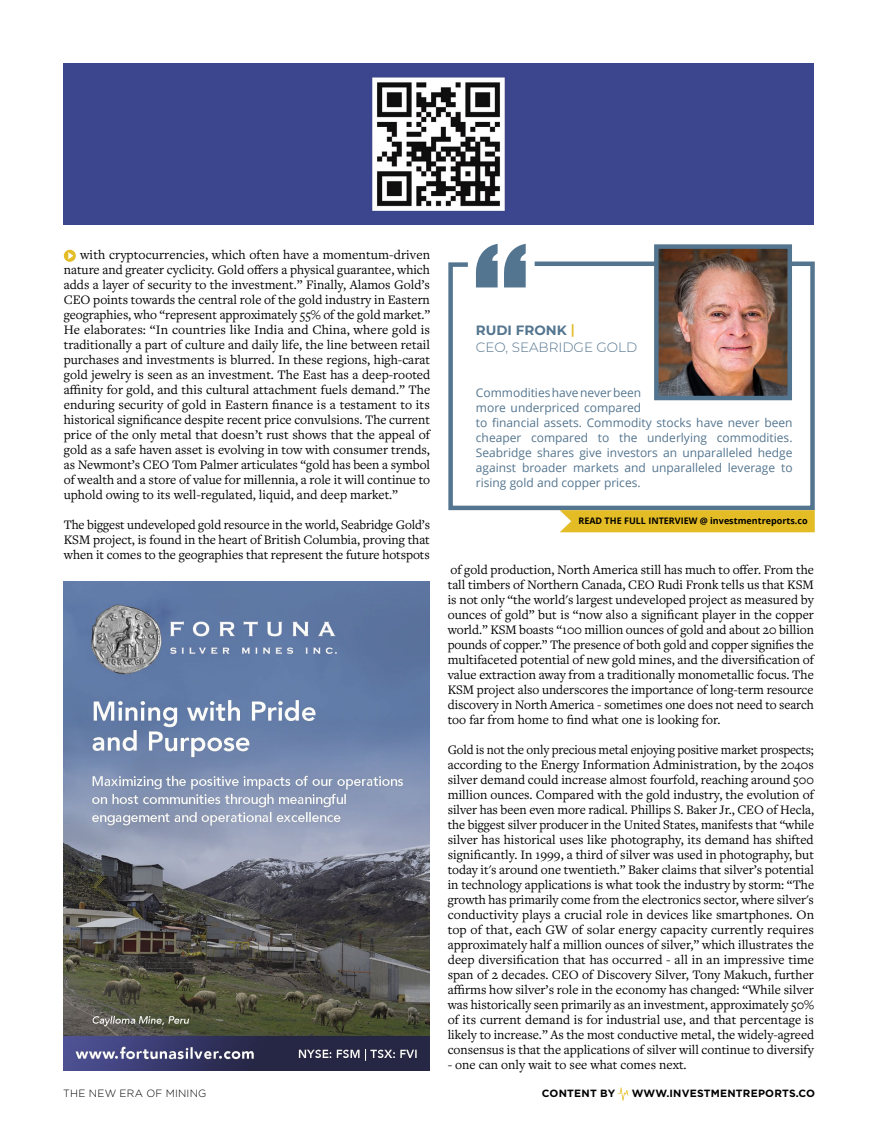
<style>
.page{position:relative;width:878px;height:1134px;background:#fff}
.page>*{position:absolute;margin:0;border:0;box-sizing:border-box;transform-origin:0 0}
.t1{font:13.5px/15px "Freight Text Pro";letter-spacing:-.005em;color:#000;text-align:justify}
.t2{font:300 13.5px/16.5px "Montserrat";color:#54758f}
.t3{font:12px/15px "Open Sans";color:#54758f}
.t4{font:700 10.5px "Gotham Pro";letter-spacing:.02em;color:#000}
.t5{font:300 10.5px "Gotham Pro";letter-spacing:.02em;color:#000}
.t6{font:700 9px "Open Sans";color:#000}
.s1{font-weight:700}
.s2{font-family:"Gotham Pro";font-weight:700;color:#e3bc26}
</style>
<div class="page">
<svg style="left:617px;top:1087px;width:11px;height:14px"></svg>
<svg style="left:478px;top:244px;width:47px;height:15px"></svg>
<svg style="left:448px;top:259px;width:367px;height:253px"></svg>
<img style="left:659px;top:249px;width:128px;height:146px">
<div style="left:654px;top:244px;width:138px;height:156px;border:4px solid #54758f"></div>
<svg style="left:559px;top:510px;width:255px;height:22px;background:#e3bd2c"></svg>
<img style="left:63px;top:581px;width:366px;height:489px">
<img style="left:64px;top:64px;width:749px;height:161px">
<div style="left:64px;top:250px;width:12px;height:12px;background:#e3bc26;border-radius:50%"></div>
<svg style="left:68px;top:252px;width:5px;height:7px"></svg>
<p class="t1" style="left:64px;top:246px;width:368px;text-indent:16px">with cryptocurrencies, which often have a momentum-driven nature and greater cyclicity. Gold offers a physical guarantee, which adds a layer of security to the investment.” Finally, Alamos Gold’s CEO points towards the central role of the gold industry in Eastern geographies, who “represent approximately 55% of the gold market.” He elaborates: “In countries like India and China, where gold is traditionally a part of culture and daily life, the line between retail purchases and investments is blurred. In these regions, high-carat gold jewelry is seen as an investment. The East has a deep-rooted affinity for gold, and this cultural attachment fuels demand.” The enduring security of gold in Eastern finance is a testament to its historical significance despite recent price convulsions. The current price of the only metal that doesn’t rust shows that the appeal of gold as a safe haven asset is evolving in tow with consumer trends, as Newmont’s CEO Tom Palmer articulates “gold has been a symbol of wealth and a store of value for millennia, a role it will continue to uphold owing to its well-regulated, liquid, and deep market.”</p>
<p class="t1" style="left:64px;top:516px;width:368px">The biggest undeveloped gold resource in the world, Seabridge Gold’s KSM project, is found in the heart of British Columbia, proving that when it comes to the geographies that represent the future hotspots</p>
<p class="t2" style="left:476px;top:322px;width:163px"><span class="s1">RUDI FRONK</span> <span class="s2">|<br></span>CEO, SEABRIDGE GOLD</p>
<p class="t3" style="left:476px;top:385px;width:318px">Commodities have never been<br>more underpriced compared<br>to financial assets. Commodity stocks have never been cheaper compared to the underlying commodities.<br>Seabridge shares give investors an unparalleled hedge against broader markets and unparalleled leverage to rising gold and copper prices.</p>
<p class="t6" style="left:578px;top:514px;width:231px">READ THE FULL INTERVIEW @ investmentreports.co</p>
<p class="t1" style="left:448px;top:561px;width:368px">of gold production, North America still has much to offer. From the tall timbers of Northern Canada, CEO Rudi Fronk tells us that KSM is not only “the world's largest undeveloped project as measured by ounces of gold” but is “now also a significant player in the copper world.” KSM boasts “100 million ounces of gold and about 20 billion pounds of copper.” The presence of both gold and copper signifies the multifaceted potential of new gold mines, and the diversification of value extraction away from a traditionally monometallic focus. The KSM project also underscores the importance of long-term resource discovery in North America - sometimes one does not need to search too far from home to find what one is looking for.</p>
<p class="t1" style="left:448px;top:741px;width:368px">Gold is not the only precious metal enjoying positive market prospects; according to the Energy Information Administration, by the 2040s silver demand could increase almost fourfold, reaching around 500 million ounces. Compared with the gold industry, the evolution of silver has been even more radical. Phillips S. Baker Jr., CEO of Hecla, the biggest silver producer in the United States, manifests that “while silver has historical uses like photography, its demand has shifted significantly. In 1999, a third of silver was used in photography, but today it's around one twentieth.” Baker claims that silver’s potential in technology applications is what took the industry by storm: “The growth has primarily come from the electronics sector, where silver's conductivity plays a crucial role in devices like smartphones. On top of that, each GW of solar energy capacity currently requires approximately half a million ounces of silver,” which illustrates the deep diversification that has occurred - all in an impressive time span of 2 decades. CEO of Discovery Silver, Tony Makuch, further affirms how silver’s role in the economy has changed: “While silver was historically seen primarily as an investment, approximately 50% of its current demand is for industrial use, and that percentage is likely to increase.” As the most conductive metal, the widely-agreed consensus is that the applications of silver will continue to diversify</p>
<p class="t1" style="left:448px;top:1056px;width:240px">- one can only wait to see what comes next.</p>
<p class="t5" style="left:63px;top:1088px;width:145px">THE NEW ERA OF MINING</p>
<p class="t4" style="left:542px;top:1087px;width:75px">CONTENT BY</p>
<p class="t4" style="left:631px;top:1087px;width:185px">WWW.INVESTMENTREPORTS.CO</p>
</div>
